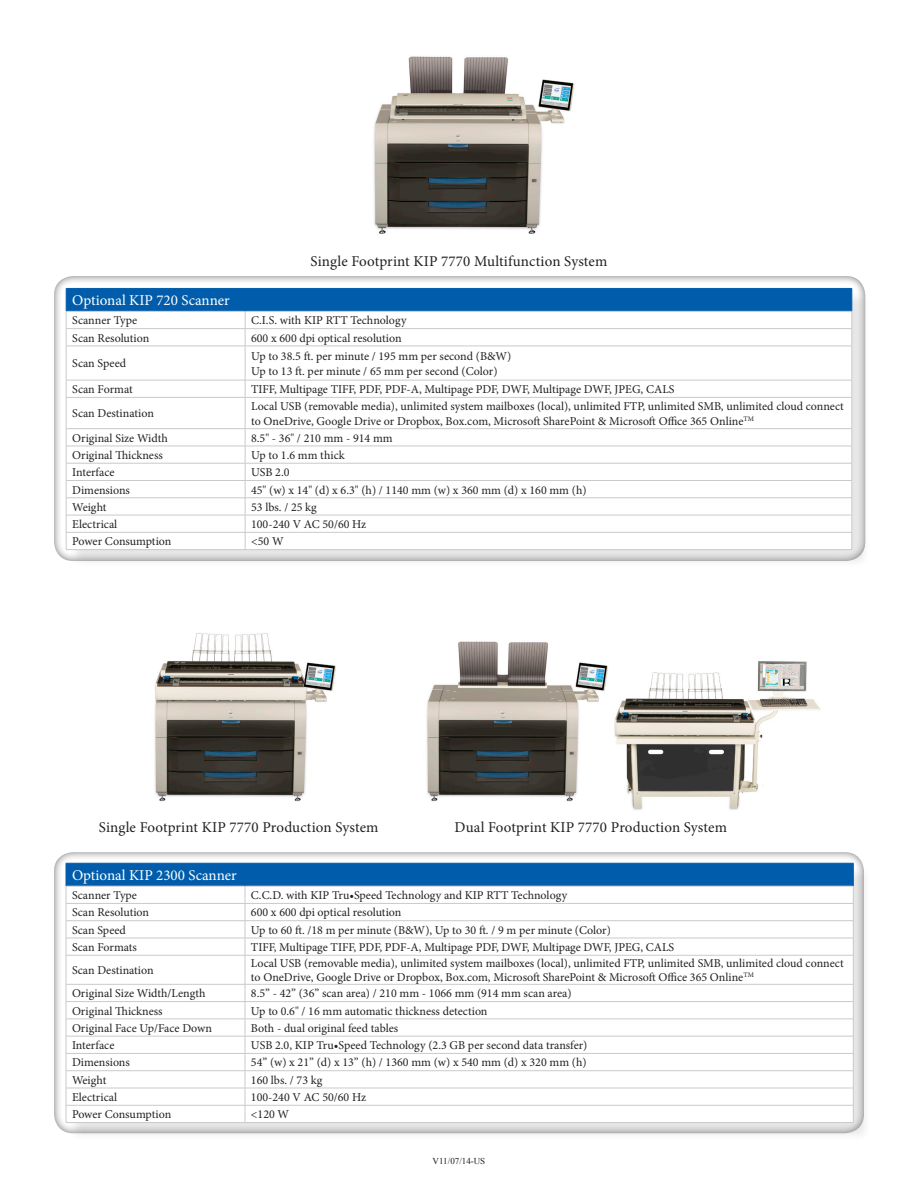
<style>
.page{position:relative;width:918px;height:1188px;background:#fff}
.page>*{position:absolute;margin:0;border:0;box-sizing:border-box;transform-origin:0 0}
.specs{font:15px "Minion Pro";letter-spacing:.01em;color:#231f20}
.specs-2{font:15px "Minion Pro";color:#fff}
.specs-3{font:12px/14.4px "Minion Pro";color:#231f20}
.t1{font:9px "Times New Roman";color:#231f20}
</style>
<div class="page">
<div style="left:54px;top:274px;width:813px;height:288px;background:#231f20;opacity:.75"></div>
<img style="left:374px;top:56px;width:201px;height:178px">
<div style="left:68px;top:291px;width:803px;height:278px;background:#231f20;opacity:.11"></div>
<svg style="left:67px;top:347px;width:785px;height:202px"></svg>
<hr style="left:66px;top:346px;width:179px;height:1px;background:#c9cacc">
<hr style="left:66px;top:346px;width:1px;height:34px;background:#c9cacc">
<hr style="left:245px;top:346px;width:607px;height:1px;background:#c9cacc">
<hr style="left:245px;top:346px;width:1px;height:34px;background:#c9cacc">
<hr style="left:852px;top:346px;width:1px;height:34px;background:#c9cacc">
<hr style="left:66px;top:380px;width:179px;height:1px;background:#c9cacc">
<svg style="left:66px;top:381px;width:1px;height:16px"></svg>
<hr style="left:245px;top:380px;width:607px;height:1px;background:#c9cacc">
<svg style="left:245px;top:380px;width:1px;height:17px"></svg>
<svg style="left:852px;top:380px;width:1px;height:17px"></svg>
<hr style="left:66px;top:397px;width:179px;height:1px;background:#c9cacc">
<hr style="left:66px;top:398px;width:1px;height:30px;background:#c9cacc">
<hr style="left:245px;top:397px;width:607px;height:1px;background:#c9cacc">
<hr style="left:245px;top:398px;width:1px;height:30px;background:#c9cacc">
<hr style="left:852px;top:398px;width:1px;height:30px;background:#c9cacc">
<hr style="left:66px;top:428px;width:179px;height:1px;background:#c9cacc">
<hr style="left:245px;top:428px;width:607px;height:1px;background:#c9cacc">
<hr style="left:66px;top:446px;width:179px;height:1px;background:#c9cacc">
<hr style="left:245px;top:446px;width:607px;height:1px;background:#c9cacc">
<hr style="left:66px;top:463px;width:179px;height:1px;background:#c9cacc">
<hr style="left:245px;top:463px;width:607px;height:1px;background:#c9cacc">
<hr style="left:66px;top:480px;width:179px;height:1px;background:#c9cacc">
<hr style="left:245px;top:480px;width:607px;height:1px;background:#c9cacc">
<hr style="left:66px;top:498px;width:179px;height:1px;background:#c9cacc">
<hr style="left:245px;top:498px;width:607px;height:1px;background:#c9cacc">
<hr style="left:66px;top:515px;width:179px;height:1px;background:#c9cacc">
<hr style="left:245px;top:515px;width:607px;height:1px;background:#c9cacc">
<hr style="left:66px;top:532px;width:179px;height:1px;background:#c9cacc">
<svg style="left:66px;top:429px;width:1px;height:120px"></svg>
<hr style="left:245px;top:532px;width:607px;height:1px;background:#c9cacc">
<svg style="left:245px;top:429px;width:1px;height:120px"></svg>
<svg style="left:852px;top:429px;width:1px;height:120px"></svg>
<hr style="left:66px;top:549px;width:179px;height:1px;background:#c9cacc">
<hr style="left:245px;top:549px;width:607px;height:1px;background:#c9cacc">
<svg style="left:66px;top:288px;width:787px;height:58px"></svg>
<img style="left:426px;top:641px;width:182px;height:161px">
<img style="left:154px;top:633px;width:182px;height:169px">
<img style="left:614px;top:661px;width:206px;height:149px">
<div style="left:54px;top:850px;width:811px;height:283px;background:#231f20;opacity:.75"></div>
<div style="left:68px;top:865px;width:804px;height:276px;background:#231f20;opacity:.11"></div>
<hr style="left:66px;top:1122px;width:179px;height:1px;background:#c9cacc">
<hr style="left:245px;top:1122px;width:609px;height:1px;background:#c9cacc">
<svg style="left:66px;top:863px;width:788px;height:259px"></svg>
<p class="specs" style="left:311px;top:252px;width:298px">Single Footprint KIP 7770 Multifunction System</p>
<p class="specs-2" style="left:72px;top:291px;width:159px">Optional KIP 720 Scanner</p>
<p class="specs-3" style="left:72px;top:313px;width:67px">Scanner Type</p>
<p class="specs-3" style="left:251px;top:313px;width:157px">C.I.S. with KIP RTT Technology</p>
<p class="specs-3" style="left:72px;top:331px;width:79px">Scan Resolution</p>
<p class="specs-3" style="left:251px;top:331px;width:152px">600 x 600 dpi optical resolution</p>
<p class="specs-3" style="left:72px;top:356px;width:55px">Scan Speed</p>
<p class="specs-3" style="left:251px;top:349px;width:262px">Up to 38.5 ft. per minute / 195 mm per second (B&amp;W)</p>
<p class="specs-3" style="left:251px;top:364px;width:248px">Up to 13 ft. per minute / 65 mm per second (Color)</p>
<p class="specs-3" style="left:72px;top:382px;width:62px">Scan Format</p>
<p class="specs-3" style="left:251px;top:382px;width:425px">TIFF, Multipage TIFF, PDF, PDF-A, Multipage PDF, DWF, Multipage DWF, JPEG, CALS</p>
<p class="specs-3" style="left:72px;top:406px;width:83px">Scan Destination</p>
<p class="specs-3" style="left:251px;top:399px;width:594px">Local USB (removable media), unlimited system mailboxes (local), unlimited FTP, unlimited SMB, unlimited cloud connect to OneDrive, Google Drive or Dropbox, Box.com, Microsoft SharePoint &amp; Microsoft Office 365 Online<sup>TM</sup></p>
<p class="specs-3" style="left:72px;top:431px;width:97px">Original Size Width</p>
<p class="specs-3" style="left:251px;top:431px;width:143px">8.5" - 36" / 210 mm - 914 mm</p>
<p class="specs-3" style="left:72px;top:448px;width:92px">Original Thickness</p>
<p class="specs-3" style="left:251px;top:448px;width:95px">Up to 1.6 mm thick</p>
<p class="specs-3" style="left:72px;top:465px;width:44px">Interface</p>
<p class="specs-3" style="left:251px;top:465px;width:40px">USB 2.0</p>
<p class="specs-3" style="left:72px;top:483px;width:59px">Dimensions</p>
<p class="specs-3" style="left:251px;top:483px;width:337px">45" (w) x 14" (d) x 6.3" (h) / 1140 mm (w) x 360 mm (d) x 160 mm (h)</p>
<p class="specs-3" style="left:72px;top:500px;width:36px">Weight</p>
<p class="specs-3" style="left:251px;top:500px;width:67px">53 lbs. / 25 kg</p>
<p class="specs-3" style="left:72px;top:517px;width:47px">Electrical</p>
<p class="specs-3" style="left:251px;top:517px;width:117px">100-240 V AC 50/60 Hz</p>
<p class="specs-3" style="left:72px;top:534px;width:101px">Power Consumption</p>
<p class="specs-3" style="left:251px;top:534px;width:34px">&lt;50 W</p>
<p class="specs" style="left:99px;top:817px;width:281px">Single Footprint KIP 7770 Production System</p>
<p class="specs" style="left:454px;top:817px;width:274px">Dual Footprint KIP 7770 Production System</p>
<p class="specs-2" style="left:72px;top:865px;width:166px">Optional KIP 2300 Scanner</p>
<p class="specs-3" style="left:72px;top:888px;width:67px">Scanner Type</p>
<p class="specs-3" style="left:251px;top:888px;width:318px">C.C.D. with KIP Tru•Speed Technology and KIP RTT Technology</p>
<p class="specs-3" style="left:72px;top:905px;width:79px">Scan Resolution</p>
<p class="specs-3" style="left:251px;top:905px;width:152px">600 x 600 dpi optical resolution</p>
<p class="specs-3" style="left:72px;top:923px;width:55px">Scan Speed</p>
<p class="specs-3" style="left:251px;top:923px;width:361px">Up to 60 ft. /18 m per minute (B&amp;W), Up to 30 ft. / 9 m per minute (Color)</p>
<p class="specs-3" style="left:72px;top:940px;width:66px">Scan Formats</p>
<p class="specs-3" style="left:251px;top:940px;width:425px">TIFF, Multipage TIFF, PDF, PDF-A, Multipage PDF, DWF, Multipage DWF, JPEG, CALS</p>
<p class="specs-3" style="left:72px;top:963px;width:83px">Scan Destination</p>
<p class="specs-3" style="left:251px;top:956px;width:594px">Local USB (removable media), unlimited system mailboxes (local), unlimited FTP, unlimited SMB, unlimited cloud connect to OneDrive, Google Drive or Dropbox, Box.com, Microsoft SharePoint &amp; Microsoft Office 365 Online<sup>TM</sup></p>
<p class="specs-3" style="left:72px;top:986px;width:135px">Original Size Width/Length</p>
<p class="specs-3" style="left:251px;top:986px;width:322px">8.5” - 42” (36” scan area) / 210 mm - 1066 mm (914 mm scan area)</p>
<p class="specs-3" style="left:72px;top:1004px;width:92px">Original Thickness</p>
<p class="specs-3" style="left:251px;top:1004px;width:238px">Up to 0.6" / 16 mm automatic thickness detection</p>
<p class="specs-3" style="left:72px;top:1021px;width:142px">Original Face Up/Face Down</p>
<p class="specs-3" style="left:251px;top:1021px;width:149px">Both - dual original feed tables</p>
<p class="specs-3" style="left:72px;top:1038px;width:44px">Interface</p>
<p class="specs-3" style="left:251px;top:1038px;width:338px">USB 2.0, KIP Tru•Speed Technology (2.3 GB per second data transfer)</p>
<p class="specs-3" style="left:72px;top:1055px;width:59px">Dimensions</p>
<p class="specs-3" style="left:251px;top:1055px;width:337px">54” (w) x 21” (d) x 13” (h) / 1360 mm (w) x 540 mm (d) x 320 mm (h)</p>
<p class="specs-3" style="left:72px;top:1073px;width:36px">Weight</p>
<p class="specs-3" style="left:251px;top:1073px;width:73px">160 lbs. / 73 kg</p>
<p class="specs-3" style="left:72px;top:1090px;width:47px">Electrical</p>
<p class="specs-3" style="left:251px;top:1090px;width:117px">100-240 V AC 50/60 Hz</p>
<p class="specs-3" style="left:72px;top:1107px;width:101px">Power Consumption</p>
<p class="specs-3" style="left:251px;top:1107px;width:40px">&lt;120 W</p>
<p class="t1" style="left:433px;top:1155px;width:54px">V11/07/14-US</p>
</div>
